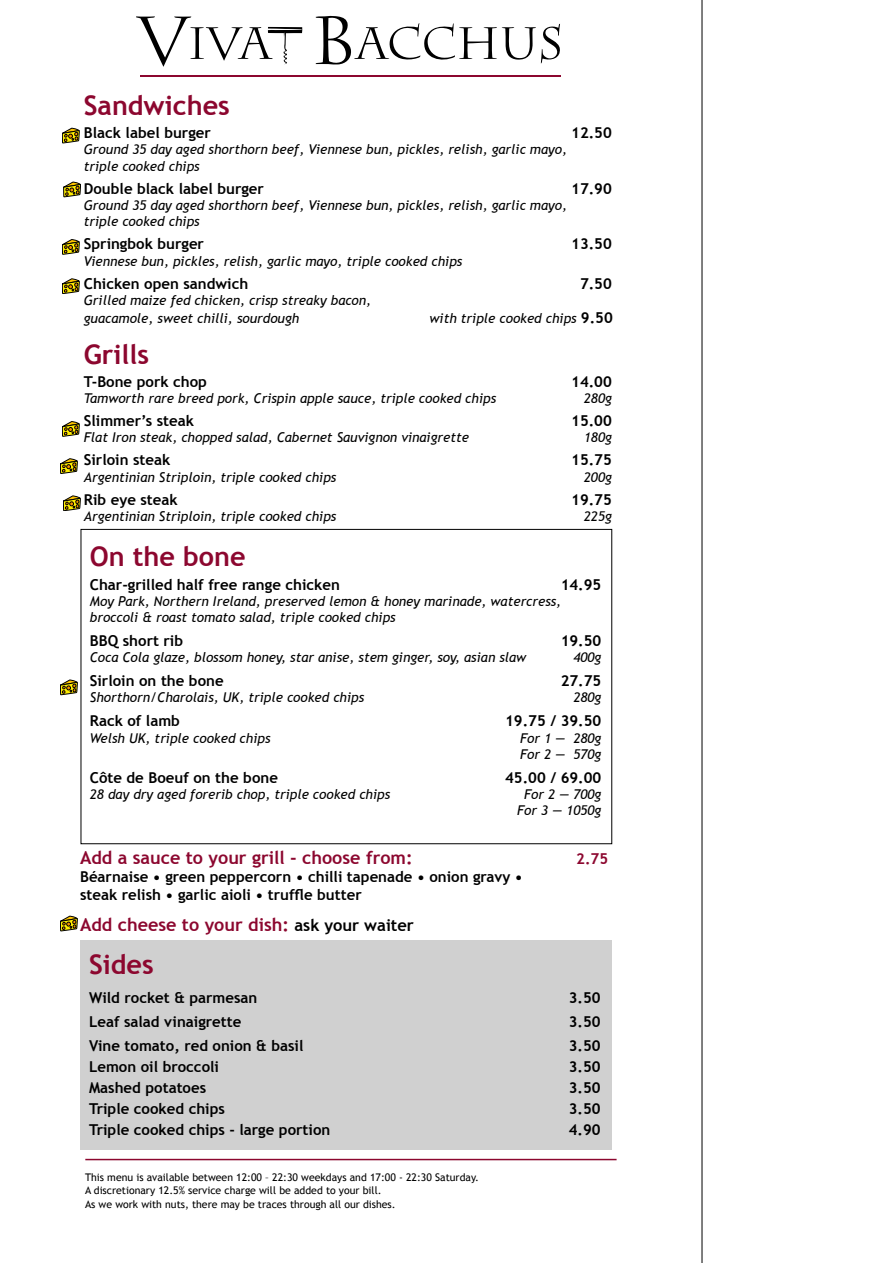
<style>
.page{position:relative;width:893px;height:1263px;background:#fff}
.page>*{position:absolute;margin:0;border:0;box-sizing:border-box;transform-origin:0 0}
.t1{font:700 27px "Trebuchet MS";color:#8c072f}
.t2{font:700 18px "Trebuchet MS";color:#8c072f}
.t3{font:700 15px/18px "Trebuchet MS";color:#000}
.t4{font:700 15px "Trebuchet MS";color:#8c072f}
.t5{font:italic 13.5px/16.2px "Trebuchet MS";color:#000}
.t6{font:10.5px/13.5px "Trebuchet MS";color:#000}
.s1{font-weight:700;font-style:normal;font-size:15px}
.s2{font-size:16.5px;color:#000}
</style>
<div class="page">
<div style="left:81px;top:940px;width:531px;height:209px;background:#d0d0d0"></div>
<svg style="left:136px;top:16px;width:166px;height:51px"></svg>
<svg style="left:316px;top:16px;width:244px;height:49px"></svg>
<hr style="left:140px;top:75px;width:421px;height:2px;background:#8c072f">
<hr style="left:85px;top:1159px;width:532px;height:1px;background:#8c072f">
<hr style="left:702px;top:0;width:1px;height:1263px;background:#000">
<svg style="left:62px;top:128px;width:18px;height:15px"></svg>
<svg style="left:63px;top:182px;width:18px;height:15px"></svg>
<svg style="left:62px;top:239px;width:18px;height:16px"></svg>
<svg style="left:62px;top:279px;width:18px;height:15px"></svg>
<svg style="left:63px;top:496px;width:18px;height:15px"></svg>
<svg style="left:60px;top:916px;width:18px;height:15px"></svg>
<div style="left:81px;top:529px;width:531px;height:315px;border:1px solid #000"></div>
<svg style="left:60px;top:680px;width:18px;height:15px"></svg>
<svg style="left:60px;top:459px;width:18px;height:15px"></svg>
<svg style="left:62px;top:421px;width:18px;height:16px"></svg>
<h1 class="t1" style="left:84px;top:89px;width:148px">Sandwiches</h1>
<p class="t3" style="left:84px;top:124px;width:129px">Black label burger</p>
<p class="t3" style="left:571px;top:124px;width:42px">12.50</p>
<p class="t5" style="left:84px;top:142px;width:485px">Ground 35 day aged shorthorn beef, Viennese bun, pickles, relish, garlic mayo, triple cooked chips</p>
<p class="t3" style="left:84px;top:179px;width:182px">Double black label burger</p>
<p class="t3" style="left:571px;top:179px;width:42px">17.90</p>
<p class="t5" style="left:84px;top:197px;width:485px">Ground 35 day aged shorthorn beef, Viennese bun, pickles, relish, garlic mayo, triple cooked chips</p>
<p class="t3" style="left:84px;top:235px;width:122px">Springbok burger</p>
<p class="t3" style="left:571px;top:235px;width:42px">13.50</p>
<p class="t5" style="left:84px;top:253px;width:380px">Viennese bun, pickles, relish, garlic mayo, triple cooked chips</p>
<p class="t3" style="left:84px;top:274px;width:166px">Chicken open sandwich</p>
<p class="t3" style="left:580px;top:274px;width:33px">7.50</p>
<p class="t5" style="left:84px;top:291px;width:289px;line-height:18px">Grilled maize fed chicken, crisp streaky bacon, guacamole, sweet chilli, sourdough</p>
<p class="t5" style="left:429px;top:310px;width:185px">with triple cooked chips <span class="s1">9.50</span></p>
<h1 class="t1" style="left:84px;top:337px;width:67px">Grills</h1>
<p class="t3" style="left:84px;top:372px;width:125px">T-Bone pork chop</p>
<p class="t3" style="left:571px;top:372px;width:42px">14.00</p>
<p class="t5" style="left:84px;top:390px;width:414px">Tamworth rare breed pork, Crispin apple sauce, triple cooked chips</p>
<p class="t5" style="left:584px;top:390px;width:29px">280g</p>
<p class="t3" style="left:84px;top:412px;width:112px">Slimmer’s steak</p>
<p class="t3" style="left:571px;top:412px;width:42px">15.00</p>
<p class="t5" style="left:84px;top:430px;width:387px">Flat Iron steak, chopped salad, Cabernet Sauvignon vinaigrette</p>
<p class="t5" style="left:584px;top:430px;width:29px">180g</p>
<p class="t3" style="left:84px;top:451px;width:88px">Sirloin steak</p>
<p class="t3" style="left:571px;top:451px;width:42px">15.75</p>
<p class="t5" style="left:84px;top:469px;width:254px">Argentinian Striploin, triple cooked chips</p>
<p class="t5" style="left:584px;top:469px;width:29px">200g</p>
<p class="t3" style="left:84px;top:490px;width:95px">Rib eye steak</p>
<p class="t3" style="left:571px;top:490px;width:42px">19.75</p>
<p class="t5" style="left:84px;top:508px;width:254px">Argentinian Striploin, triple cooked chips</p>
<p class="t5" style="left:584px;top:508px;width:29px">225g</p>
<h1 class="t1" style="left:90px;top:539px;width:157px">On the bone</h1>
<p class="t3" style="left:90px;top:575px;width:252px">Char-grilled half free range chicken</p>
<p class="t3" style="left:561px;top:575px;width:42px">14.95</p>
<p class="t5" style="left:90px;top:593px;width:473px">Moy Park, Northern Ireland, preserved lemon &amp; honey marinade, watercress, broccoli &amp; roast tomato salad, triple cooked chips</p>
<p class="t3" style="left:90px;top:632px;width:95px">BBQ short rib</p>
<p class="t3" style="left:561px;top:632px;width:42px">19.50</p>
<p class="t5" style="left:90px;top:649px;width:438px">Coca Cola glaze, blossom honey, star anise, stem ginger, soy, asian slaw</p>
<p class="t5" style="left:573px;top:649px;width:29px">400g</p>
<p class="t3" style="left:90px;top:672px;width:135px">Sirloin on the bone</p>
<p class="t3" style="left:561px;top:672px;width:42px">27.75</p>
<p class="t5" style="left:90px;top:690px;width:276px">Shorthorn/Charolais, UK, triple cooked chips</p>
<p class="t5" style="left:573px;top:690px;width:29px">280g</p>
<p class="t3" style="left:90px;top:712px;width:92px">Rack of lamb</p>
<p class="t3" style="left:505px;top:712px;width:98px">19.75 / 39.50</p>
<p class="t5" style="left:90px;top:730px;width:182px">Welsh UK, triple cooked chips</p>
<p class="t5" style="left:520px;top:730px;width:83px">For 1 — 280g<br>For 2 — 570g</p>
<p class="t3" style="left:90px;top:768px;width:190px">Côte de Boeuf on the bone</p>
<p class="t3" style="left:505px;top:768px;width:98px">45.00 / 69.00</p>
<p class="t5" style="left:90px;top:786px;width:302px">28 day dry aged forerib chop, triple cooked chips</p>
<p class="t5" style="left:517px;top:786px;width:86px;text-align:center">For 2 — 700g<br>For 3 — 1050g</p>
<h2 class="t2" style="left:80px;top:846px;width:334px">Add a sauce to your grill - choose from:</h2>
<p class="t4" style="left:576px;top:849px;width:33px">2.75</p>
<p class="t3" style="left:80px;top:867px;width:444px">Béarnaise • green peppercorn • chilli tapenade • onion gravy • steak relish • garlic aioli • truffle butter</p>
<h2 class="t2" style="left:80px;top:913px;width:335px">Add cheese to your dish: <span class="s2">ask your waiter</span></h2>
<h1 class="t1" style="left:89px;top:948px;width:66px">Sides</h1>
<p class="t3" style="left:89px;top:988px;width:170px">Wild rocket &amp; parmesan</p>
<p class="t3" style="left:569px;top:988px;width:33px">3.50</p>
<p class="t3" style="left:89px;top:1012px;width:154px">Leaf salad vinaigrette</p>
<p class="t3" style="left:569px;top:1012px;width:33px">3.50</p>
<p class="t3" style="left:89px;top:1036px;width:216px">Vine tomato, red onion &amp; basil</p>
<p class="t3" style="left:569px;top:1036px;width:33px">3.50</p>
<p class="t3" style="left:89px;top:1057px;width:131px">Lemon oil broccoli</p>
<p class="t3" style="left:569px;top:1057px;width:33px">3.50</p>
<p class="t3" style="left:89px;top:1078px;width:119px">Mashed potatoes</p>
<p class="t3" style="left:569px;top:1078px;width:33px">3.50</p>
<p class="t3" style="left:89px;top:1099px;width:137px">Triple cooked chips</p>
<p class="t3" style="left:569px;top:1099px;width:33px">3.50</p>
<p class="t3" style="left:89px;top:1120px;width:243px">Triple cooked chips - large portion</p>
<p class="t3" style="left:569px;top:1120px;width:33px">4.90</p>
<p class="t6" style="left:85px;top:1170px;width:395px">This menu is available between 12:00 – 22:30 weekdays and 17:00 - 22:30 Saturday.<br>A discretionary 12.5% service charge will be added to your bill.<br>As we work with nuts, there may be traces through all our dishes.</p>
</div>
